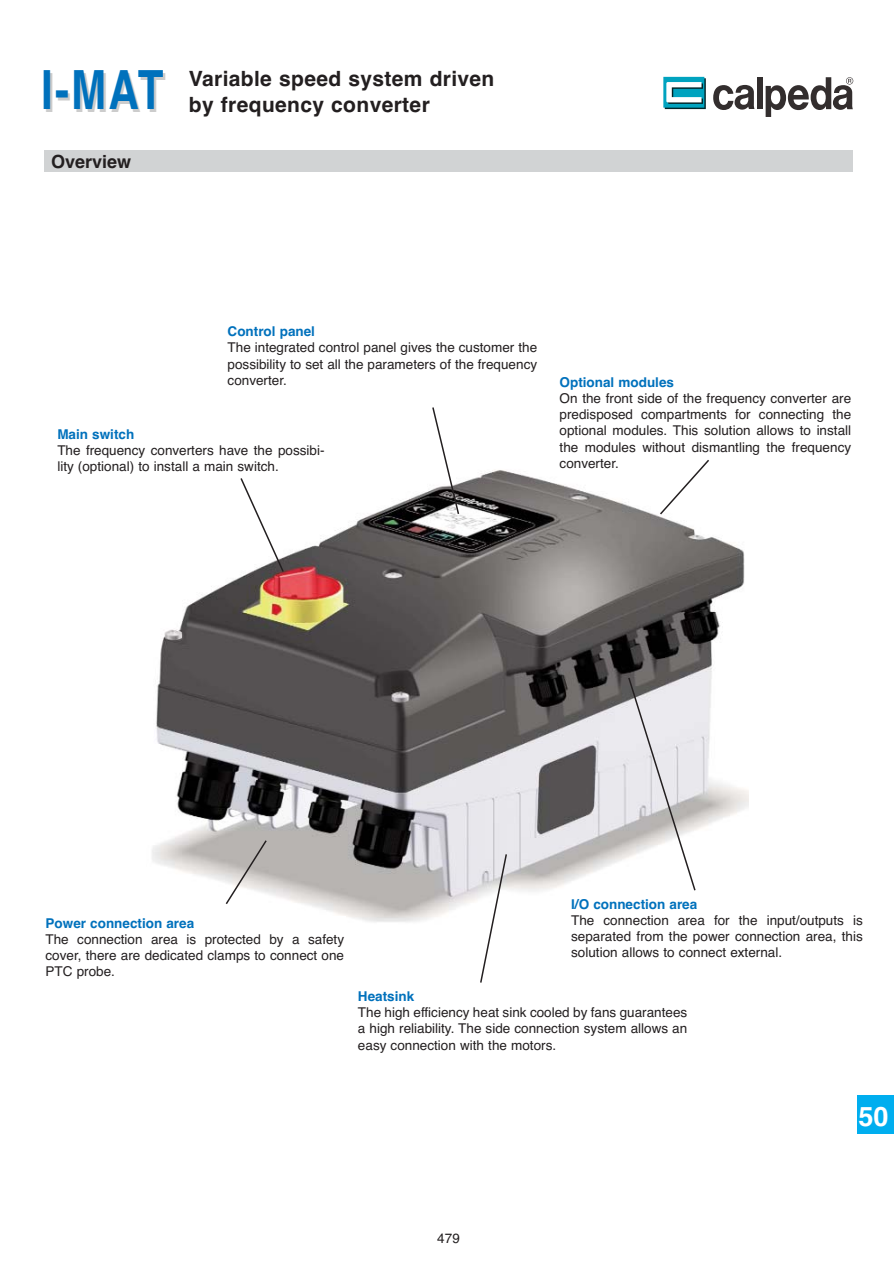
<style>
.page{position:relative;width:894px;height:1264px;background:#fff}
.page>*{position:absolute;margin:0;border:0;box-sizing:border-box;transform-origin:0 0}
.t1{font:700 54px "Helvetica";color:#0071bc;scale:.78 1}
.t2{font:700 27px "Helvetica";color:#fff}
.t3{font:700 21px "Helvetica";letter-spacing:.015em;color:#231f20}
.t4{font:700 18px "Helvetica";color:#231f20}
.t5{font:13.5px/16.2px "Helvetica";color:#231f20;text-align:justify}
.t6{font:700 13.5px "Helvetica";color:#0071bc}
</style>
<div class="page">
<div style="left:756px;top:77px;width:6px;height:32px;background:#332e2e"></div>
<svg style="left:713px;top:85px;width:41px;height:25px"></svg>
<svg style="left:663px;top:77px;width:42px;height:32px"></svg>
<svg style="left:765px;top:77px;width:87px;height:40px"></svg>
<div style="left:856px;top:1094px;width:37px;height:39px;background:#00aeef"></div>
<div style="left:44px;top:150px;width:808px;height:22px;background:#d1d3d4"></div>
<img style="left:152px;top:470px;width:596px;height:452px">
<div style="left:56px;top:427px;width:270px;height:60px;background:#fff"></div>
<div style="left:44px;top:915px;width:301px;height:70px;background:#fff"></div>
<div style="left:569px;top:896px;width:295px;height:88px;background:#fff"></div>
<div style="left:558px;top:375px;width:294px;height:103px;background:#fff"></div>
<svg style="left:239px;top:478px;width:46px;height:95px"></svg>
<svg style="left:431px;top:407px;width:29px;height:108px"></svg>
<svg style="left:658px;top:460px;width:52px;height:56px"></svg>
<svg style="left:224px;top:838px;width:44px;height:67px"></svg>
<svg style="left:479px;top:852px;width:29px;height:131px"></svg>
<svg style="left:626px;top:675px;width:70px;height:216px"></svg>
<h1 class="t1" style="left:41px;top:71px;width:158px">I-MAT</h1>
<h3 class="t4" style="left:51px;top:155px;width:82px">Overview</h3>
<h3 class="t3" style="left:189px;top:71px;width:307px">Variable speed system driven</h3>
<h3 class="t3" style="left:189px;top:96px;width:242px">by frequency converter</h3>
<p class="t6" style="left:227px;top:326px;width:89px">Control panel</p>
<p class="t5" style="left:227px;top:341px;width:311px">The integrated control panel gives the customer the possibility to set all the parameters of the frequency converter.</p>
<p class="t6" style="left:57px;top:429px;width:78px">Main switch</p>
<p class="t5" style="left:57px;top:443px;width:268px">The frequency converters have the possibi&shy;lity (optional) to install a main switch.</p>
<p class="t6" style="left:559px;top:377px;width:116px">Optional modules</p>
<p class="t5" style="left:559px;top:391px;width:293px">On the front side of the frequency converter are predisposed compartments for connecting the optional modules. This solution allows to install the modules without dismantling the frequency converter.</p>
<p class="t6" style="left:46px;top:917px;width:150px">Power connection area</p>
<p class="t5" style="left:46px;top:932px;width:300px">The connection area is protected by a safety cover, there are dedicated clamps to connect one PTC probe.</p>
<p class="t6" style="left:571px;top:898px;width:128px">I/O connection area</p>
<p class="t5" style="left:571px;top:912px;width:293px">The connection area for the input/outputs is separated from the power connection area, this solution allows to connect external.</p>
<p class="t6" style="left:358px;top:990px;width:58px">Heatsink</p>
<p class="t5" style="left:358px;top:1005px;width:330px">The high efficiency heat sink cooled by fans guarantees a high reliability. The side connection system allows an easy connection with the motors.</p>
<p class="t5" style="left:437px;top:1230px;width:24px">479</p>
<h2 class="t2" style="left:858px;top:1106px;width:32px">50</h2>
</div>
